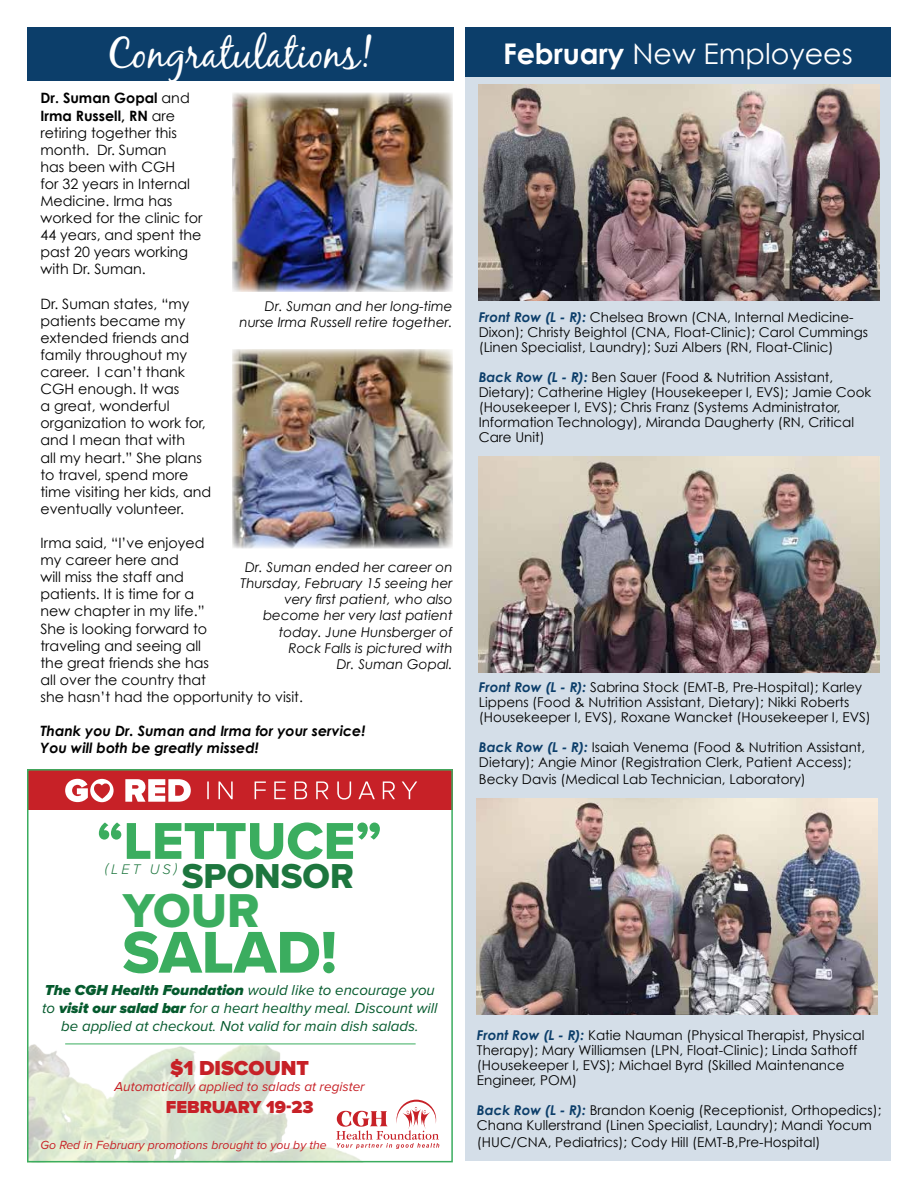
<style>
.page{position:relative;width:918px;height:1188px;background:#fff}
.page>*{position:absolute;margin:0;border:0;box-sizing:border-box;transform-origin:0 0}
.t1{font:61.05px "Proxima Nova Extrabld";color:#3bad5f}
.t2{font:53.7px "Proxima Nova Extrabld";color:#3bad5f}
.t3{font:49.2px "Proxima Nova Extrabld";color:#3bad5f}
.t4{font:42px "Black Jack";color:#fff}
.t5{font:35.85px "Proxima Nova Extrabld";color:#1d763e}
.t6{font:28.5px "Century Gothic";color:#fff}
.t7{font:900 21px "Proxima Nova";color:#c72127}
.t8{font:900 18px "Proxima Nova";color:#c72127}
.t9{font:italic 15px/18px "Proxima Nova";color:#055a2d;text-align:center}
.t10{font:italic 300 14.4px "Proxima Nova";color:#1d763e}
.t11{font:14.25px/17.1px "Century Gothic";color:#000}
.t12{font:italic 700 14.25px/17.1px "Century Gothic";color:#000}
.t13{font:13.5px/15px "Century Gothic";color:#000}
.t14{font:italic 13.5px/16.2px "Century Gothic";color:#000;text-align:right}
.t15{font:italic 13.5px "Proxima Nova";color:#c72127}
.t16{font:italic 12.15px "Proxima Nova";color:#c72127}
.s1{font-weight:700}
.s2{font-weight:900}
.s3{font-weight:700;font-style:italic;color:#0c3e6a}
</style>
<div class="page">
<div style="left:465px;top:70px;width:426px;height:1091px;background:#d4dee8"></div>
<div style="left:465px;top:27px;width:426px;height:50px;background:#0c3e6a"></div>
<img style="left:479px;top:85px;width:400px;height:216px">
<img style="left:479px;top:456px;width:400px;height:216px">
<img style="left:477px;top:799px;width:400px;height:216px">
<div style="left:27px;top:27px;width:427px;height:54px;background:#0c3e6a"></div>
<img style="left:232px;top:93px;width:221px;height:199px">
<img style="left:30px;top:1043px;width:358px;height:116px">
<div style="left:27px;top:769px;width:425px;height:41px;background:#c72127"></div>
<hr style="left:65px;top:1044px;width:351px;height:1px;background:#3bad5f">
<svg style="left:125px;top:779px;width:66px;height:23px"></svg>
<svg style="left:65px;top:779px;width:49px;height:23px"></svg>
<svg style="left:207px;top:781px;width:210px;height:19px"></svg>
<svg style="left:336px;top:1100px;width:103px;height:49px"></svg>
<div style="left:27px;top:769px;width:426px;height:393px;border:2px solid #3bad5f"></div>
<img style="left:232px;top:349px;width:221px;height:199px">
<h3 class="t4" style="left:107px;top:28px;width:267px">Congratulations!</h3>
<p class="t11" style="left:40px;top:90px;width:164px"><span class="s1">Dr. Suman Gopal</span> and<br><span class="s1">Irma Russell, RN</span> are retiring together this month. Dr. Suman<br>has been with CGH<br>for 32 years in Internal<br>Medicine. Irma has worked for the clinic for<br>44 years, and spent the past 20 years working with Dr. Suman.</p>
<p class="t11" style="left:40px;top:295px;width:172px">Dr. Suman states, “my patients became my extended friends and family throughout my career. I can’t thank<br>CGH enough. It was<br>a great, wonderful organization to work for, and I mean that with<br>all my heart.” She plans to travel, spend more time visiting her kids, and eventually volunteer.</p>
<p class="t11" style="left:40px;top:534px;width:264px">Irma said, “I’ve enjoyed<br>my career here and<br>will miss the staff and<br>patients. It is time for a<br>new chapter in my life.”<br>She is looking forward to<br>traveling and seeing all<br>the great friends she has<br>all over the country that<br>she hasn’t had the opportunity to visit.</p>
<p class="t12" style="left:40px;top:722px;width:326px">Thank you Dr. Suman and Irma for your service!<br>You will both be greatly missed!</p>
<p class="t14" style="left:240px;top:298px;width:215px">Dr. Suman and her long-time nurse Irma Russell retire together.</p>
<p class="t14" style="left:241px;top:559px;width:214px">Dr. Suman ended her career on<br>Thursday, February 15 seeing her very first patient, who also become her very last patient today. June Hunsberger of<br>Rock Falls is pictured with<br>Dr. Suman Gopal.</p>
<h2 class="t2" style="left:97px;top:801px;width:286px">“LETTUCE”</h2>
<p class="t10" style="left:105px;top:861px;width:74px">(LET US)</p>
<h3 class="t5" style="left:182px;top:849px;width:173px">SPONSOR</h3>
<h3 class="t3" style="left:123px;top:874px;width:139px">YOUR</h3>
<h1 class="t1" style="left:123px;top:907px;width:216px">SALAD!</h1>
<p class="t9" style="left:42px;top:981px;width:397px"><span class="s2">The CGH Health Foundation</span> would like to encourage you to <span class="s2">visit our salad bar</span> for a heart healthy meal. Discount will be applied at checkout. Not valid for main dish salads.</p>
<h3 class="t7" style="left:170px;top:1056px;width:140px">$1 DISCOUNT</h3>
<p class="t15" style="left:115px;top:1079px;width:252px">Automatically applied to salads at register</p>
<h3 class="t8" style="left:166px;top:1097px;width:149px">FEBRUARY 19-23</h3>
<p class="t16" style="left:40px;top:1139px;width:288px">Go Red in February promotions brought to you by the</p>
<h3 class="t6" style="left:503px;top:36px;width:351px"><span class="s1">February</span> New Employees</h3>
<p class="t13" style="left:479px;top:309px;width:391px"><span class="s3">Front Row (L - R):</span> Chelsea Brown (CNA, Internal Medicine-<br>Dixon); Christy Beightol (CNA, Float-Clinic); Carol Cummings (Linen Specialist, Laundry); Suzi Albers (RN, Float-Clinic)</p>
<p class="t13" style="left:479px;top:369px;width:394px"><span class="s3">Back Row (L - R):</span> Ben Sauer (Food &amp; Nutrition Assistant, Dietary); Catherine Higley (Housekeeper I, EVS); Jamie Cook (Housekeeper I, EVS); Chris Franz (Systems Administrator, Information Technology), Miranda Daugherty (RN, Critical Care Unit)</p>
<p class="t13" style="left:479px;top:679px;width:393px"><span class="s3">Front Row (L - R):</span> Sabrina Stock (EMT-B, Pre-Hospital); Karley<br>Lippens (Food &amp; Nutrition Assistant, Dietary); Nikki Roberts (Housekeeper I, EVS), Roxane Wancket (Housekeeper I, EVS)</p>
<p class="t13" style="left:479px;top:739px;width:388px"><span class="s3">Back Row (L - R):</span> Isaiah Venema (Food &amp; Nutrition Assistant,<br>Dietary); Angie Minor (Registration Clerk, Patient Access);</p>
<p class="t13" style="left:479px;top:771px;width:328px">Becky Davis (Medical Lab Technician, Laboratory)</p>
<p class="t13" style="left:477px;top:1028px;width:389px"><span class="s3">Front Row (L - R):</span> Katie Nauman (Physical Therapist, Physical Therapy); Mary Williamsen (LPN, Float-Clinic); Linda Sathoff (Housekeeper I, EVS); Michael Byrd (Skilled Maintenance Engineer, POM)</p>
<p class="t13" style="left:477px;top:1103px;width:406px"><span class="s3">Back Row (L - R):</span> Brandon Koenig (Receptionist, Orthopedics);<br>Chana Kullerstrand (Linen Specialist, Laundry); Mandi Yocum</p>
<p class="t13" style="left:477px;top:1134px;width:345px">(HUC/CNA, Pediatrics); Cody Hill (EMT-B,Pre-Hospital)</p>
</div>
